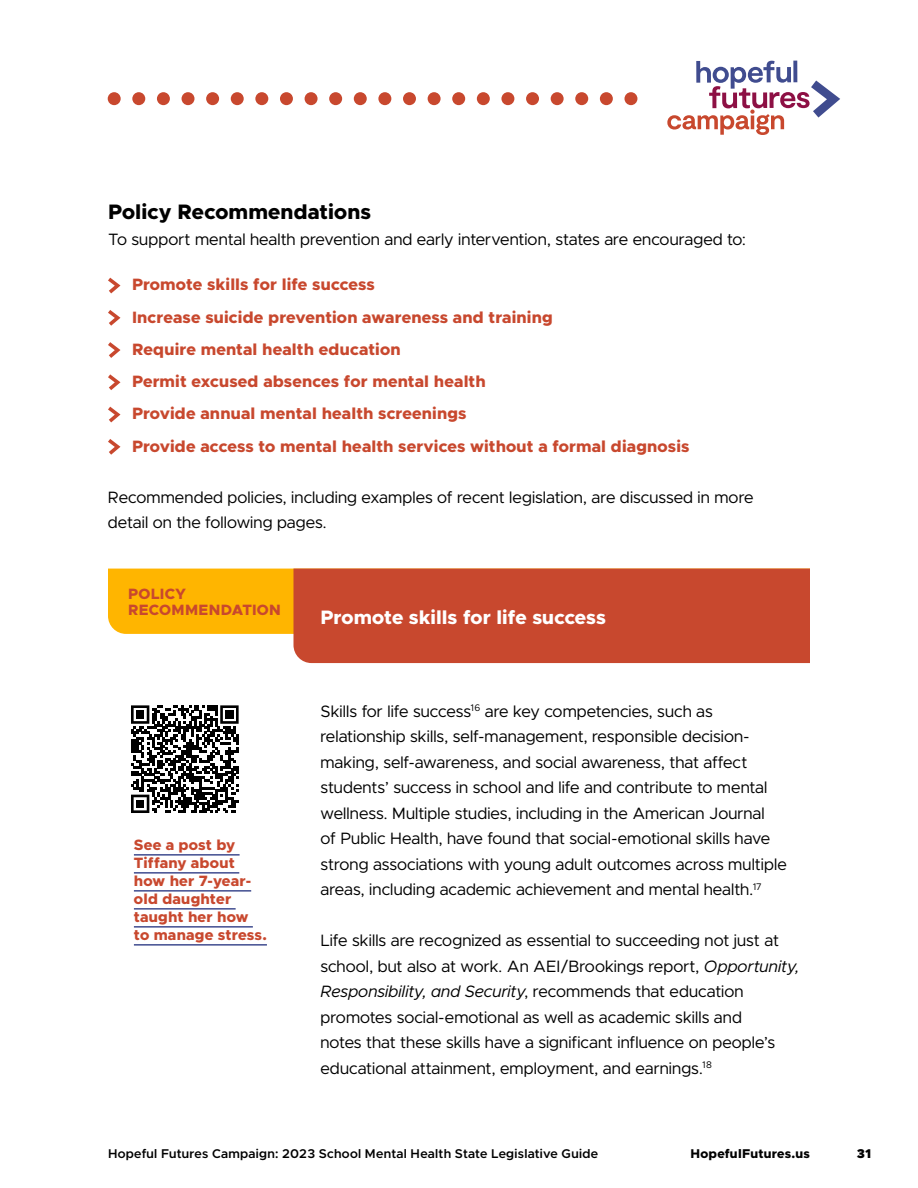
<style>
.page{position:relative;width:918px;height:1188px;background:#fff}
.page>*{position:absolute;margin:0;border:0;box-sizing:border-box;transform-origin:0 0}
.t1{font:800 21px "Metropolis";letter-spacing:.005em;color:#000}
.t2{font:800 19.5px "Metropolis";letter-spacing:.005em;color:#fff}
.t3{font:16.5px/25.5px "Metropolis";letter-spacing:.005em;color:#000}
.t4{font:800 16.5px/32.2px "Metropolis";letter-spacing:.01em;color:#c8482e}
.t5{font:800 15px/18px "Metropolis";letter-spacing:.015em;color:#c8482e}
.t6{font:600 12.75px "Metropolis";letter-spacing:.025em;color:#000}
.t7{font:800 12.75px "Metropolis";letter-spacing:.02em;color:#000}
.t8{font:900 12.75px "Metropolis";color:#000}
.s1{font-style:italic}
</style>
<div class="page">
<svg style="left:108px;top:278px;width:12px;height:15px"></svg>
<svg style="left:108px;top:310px;width:12px;height:16px"></svg>
<svg style="left:108px;top:342px;width:12px;height:16px"></svg>
<svg style="left:108px;top:374px;width:12px;height:16px"></svg>
<svg style="left:108px;top:407px;width:12px;height:15px"></svg>
<svg style="left:108px;top:439px;width:12px;height:16px"></svg>
<div style="left:108px;top:569px;width:185px;height:65px;background:#ffb500"></div>
<div style="left:293px;top:569px;width:517px;height:94px;background:#c8482e"></div>
<hr style="left:134px;top:854px;width:106px;height:2px;background:#404c8f">
<hr style="left:134px;top:872px;width:105px;height:2px;background:#404c8f">
<hr style="left:134px;top:890px;width:117px;height:2px;background:#404c8f">
<hr style="left:134px;top:908px;width:102px;height:2px;background:#404c8f">
<hr style="left:134px;top:926px;width:119px;height:2px;background:#404c8f">
<hr style="left:134px;top:944px;width:133px;height:2px;background:#404c8f">
<svg style="left:131px;top:705px;width:108px;height:108px"></svg>
<div style="left:108px;top:92px;width:13px;height:13px;background:#c8482e;border-radius:50%"></div>
<div style="left:132px;top:92px;width:13px;height:13px;background:#c8482e;border-radius:50%"></div>
<div style="left:182px;top:92px;width:13px;height:13px;background:#c8482e;border-radius:50%"></div>
<div style="left:231px;top:92px;width:13px;height:13px;background:#c8482e;border-radius:50%"></div>
<div style="left:157px;top:92px;width:13px;height:13px;background:#c8482e;border-radius:50%"></div>
<div style="left:206px;top:92px;width:13px;height:13px;background:#c8482e;border-radius:50%"></div>
<div style="left:255px;top:92px;width:13px;height:13px;background:#c8482e;border-radius:50%"></div>
<div style="left:280px;top:92px;width:13px;height:13px;background:#c8482e;border-radius:50%"></div>
<div style="left:428px;top:92px;width:13px;height:13px;background:#c8482e;border-radius:50%"></div>
<div style="left:403px;top:92px;width:13px;height:13px;background:#c8482e;border-radius:50%"></div>
<div style="left:452px;top:92px;width:13px;height:13px;background:#c8482e;border-radius:50%"></div>
<div style="left:477px;top:92px;width:13px;height:13px;background:#c8482e;border-radius:50%"></div>
<div style="left:526px;top:92px;width:13px;height:13px;background:#c8482e;border-radius:50%"></div>
<div style="left:501px;top:92px;width:13px;height:13px;background:#c8482e;border-radius:50%"></div>
<div style="left:551px;top:92px;width:13px;height:13px;background:#c8482e;border-radius:50%"></div>
<div style="left:354px;top:92px;width:13px;height:13px;background:#c8482e;border-radius:50%"></div>
<div style="left:378px;top:92px;width:13px;height:13px;background:#c8482e;border-radius:50%"></div>
<div style="left:329px;top:92px;width:13px;height:13px;background:#c8482e;border-radius:50%"></div>
<div style="left:305px;top:92px;width:13px;height:13px;background:#c8482e;border-radius:50%"></div>
<div style="left:575px;top:92px;width:13px;height:13px;background:#c8482e;border-radius:50%"></div>
<div style="left:600px;top:92px;width:13px;height:13px;background:#c8482e;border-radius:50%"></div>
<div style="left:624px;top:92px;width:13px;height:13px;background:#c8482e;border-radius:50%"></div>
<svg style="left:667px;top:61px;width:173px;height:74px"></svg>
<p class="t1" style="left:108px;top:199px;width:264px">Policy Recommendations</p>
<p class="t3" style="left:108px;top:226px;width:639px">To support mental health prevention and early intervention, states are encouraged to:</p>
<p class="t4" style="left:132px;top:269px;width:559px">Promote skills for life success<br>Increase suicide prevention awareness and training<br>Require mental health education<br>Permit excused absences for mental health<br>Provide annual mental health screenings<br>Provide access to mental health services without a formal diagnosis</p>
<p class="t3" style="left:108px;top:484px;width:647px">Recommended policies, including examples of recent legislation, are discussed in more detail on the following pages.</p>
<p class="t5" style="left:128px;top:586px;width:154px;line-height:16.5px">POLICY<br>RECOMMENDATION</p>
<p class="t5" style="left:134px;top:836px;width:135px">See a post by<br>Tiffany about how her 7-year&shy;old daughter taught her how to manage stress.</p>
<p class="t2" style="left:320px;top:604px;width:287px">Promote skills for life success</p>
<p class="t3" style="left:320px;top:698px;width:468px">Skills for life success<sup>16</sup> are key competencies, such as relationship skills, self-management, responsible decision&shy;making, self-awareness, and social awareness, that affect students’ success in school and life and contribute to mental wellness. Multiple studies, including in the American Journal<br>of Public Health, have found that social-emotional skills have strong associations with young adult outcomes across multiple areas, including academic achievement and mental health.<sup>17</sup></p>
<p class="t3" style="left:320px;top:928px;width:480px">Life skills are recognized as essential to succeeding not just at school, but also at work. An AEI/Brookings report, <span class="s1">Opportunity, Responsibility, and Security</span>, recommends that education promotes social-emotional as well as academic skills and<br>notes that these skills have a significant influence on people’s educational attainment, employment, and earnings.<sup>18</sup></p>
<p class="t6" style="left:108px;top:1145px;width:492px">Hopeful Futures Campaign: 2023 School Mental Health State Legislative Guide</p>
<p class="t7" style="left:690px;top:1145px;width:121px">HopefulFutures.us</p>
<p class="t8" style="left:857px;top:1145px;width:16px">31</p>
</div>
